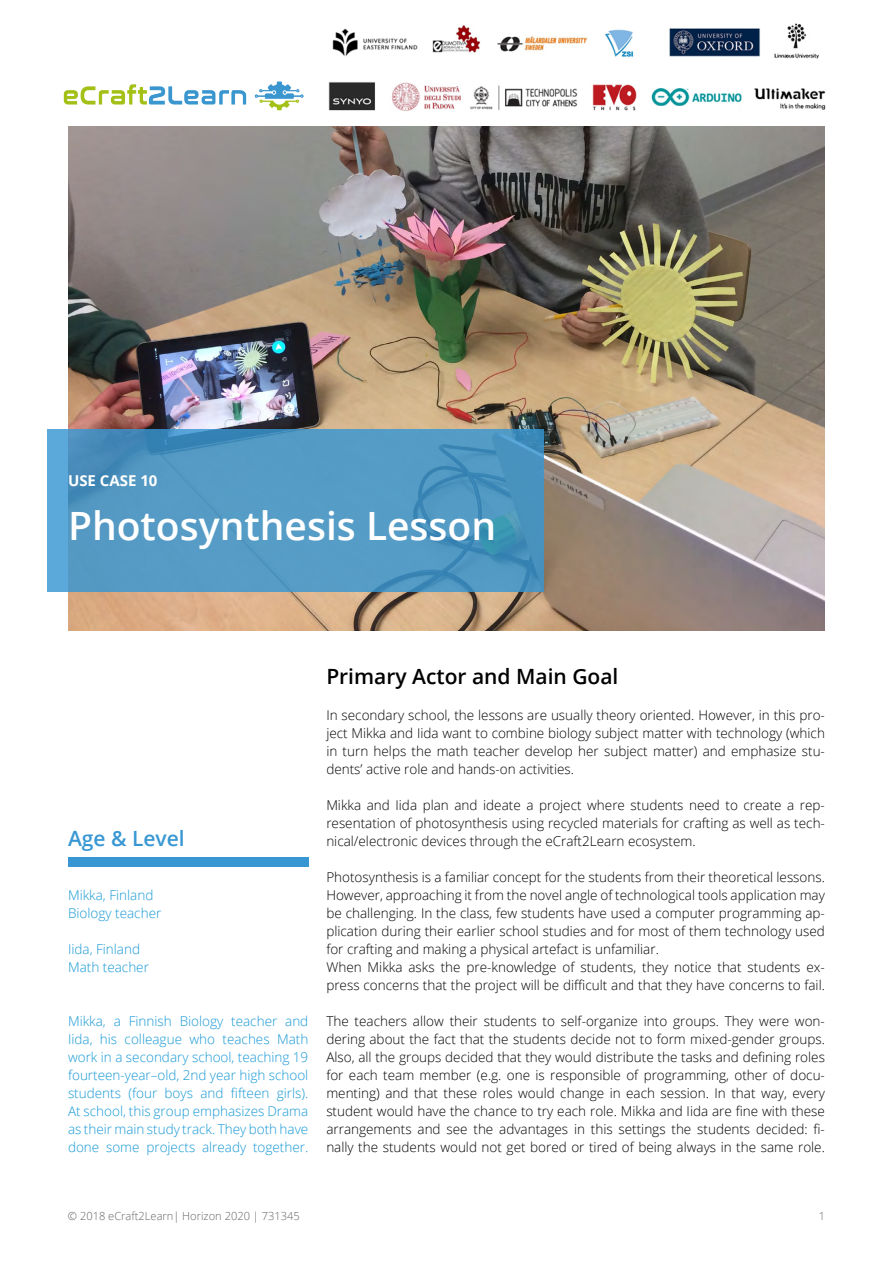
<style>
.page{position:relative;width:893px;height:1263px;background:#fff}
.page>*{position:absolute;margin:0;border:0;box-sizing:border-box;transform-origin:0 0}
.t1{font:600 39px "Open Sans";color:#fff}
.t2{font:600 21px "Open Sans";color:#000}
.t3{font:600 21px "Open Sans";color:#3897d3}
.t4{font:700 15px "Open Sans";color:#fff}
.t5{font:300 13.5px/18px "Open Sans";color:#000;text-align:justify}
.t6{font:300 13.5px/18px "Open Sans";color:#1598d5}
.t7{font:300 11.1px "Open Sans";color:#636466}
</style>
<div class="page">
<img style="left:63px;top:81px;width:241px;height:30px">
<img style="left:328px;top:23px;width:498px;height:88px">
<img style="left:68px;top:126px;width:757px;height:504px">
<svg style="left:47px;top:429px;width:496px;height:162px;background:#5098c3"></svg>
<div style="left:68px;top:857px;width:240px;height:9px;background:#3897d3"></div>
<p class="t4" style="left:68px;top:470px;width:91px">USE CASE 10</p>
<h1 class="t1" style="left:68px;top:499px;width:430px">Photosynthesis Lesson</h1>
<h2 class="t3" style="left:68px;top:824px;width:118px">Age &amp; Level</h2>
<p class="t6" style="left:68px;top:886px;width:95px">Mikka, Finland<br>Biology teacher</p>
<p class="t6" style="left:68px;top:940px;width:82px">Iida, Finland<br>Math teacher</p>
<p class="t6" style="left:68px;top:1012px;width:242px;text-align:justify">Mikka, a Finnish Biology teacher and Iida, his colleague who teaches Math work in a secondary school, teaching 19 fourteen-year–old, 2nd year high school students (four boys and fifteen girls).<br>At school, this group emphasizes Drama as their main study track. They both have done some projects already together.</p>
<h2 class="t2" style="left:326px;top:662px;width:294px">Primary Actor and Main Goal</h2>
<p class="t5" style="left:326px;top:706px;width:500px">In secondary school, the lessons are usually theory oriented. However, in this pro&shy;ject Mikka and Iida want to combine biology subject matter with technology (which in turn helps the math teacher develop her subject matter) and emphasize stu&shy;dents’ active role and hands-on activities.</p>
<p class="t5" style="left:326px;top:796px;width:500px">Mikka and Iida plan and ideate a project where students need to create a rep&shy;resentation of photosynthesis using recycled materials for crafting as well as tech&shy;nical/electronic devices through the eCraft2Learn ecosystem.</p>
<p class="t5" style="left:326px;top:868px;width:500px;text-align:left">Photosynthesis is a familiar concept for the students from their theoretical lessons.<br>However, approaching it from the novel angle of technological tools application may be challenging. In the class, few students have used a computer programming ap&shy;plication during their earlier school studies and for most of them technology used for crafting and making a physical artefact is unfamiliar.<br>When Mikka asks the pre-knowledge of students, they notice that students ex&shy;press concerns that the project will be difficult and that they have concerns to fail.</p>
<p class="t5" style="left:326px;top:1012px;width:500px">The teachers allow their students to self-organize into groups. They were won&shy;dering about the fact that the students decide not to form mixed-gender groups.<br>Also, all the groups decided that they would distribute the tasks and defining roles for each team member (e.g. one is responsible of programming, other of docu&shy;menting) and that these roles would change in each session. In that way, every student would have the chance to try each role. Mikka and Iida are fine with these arrangements and see the advantages in this settings the students decided: fi&shy;nally the students would not get bored or tired of being always in the same role.</p>
<p class="t7" style="left:68px;top:1209px;width:233px">© 2018 eCraft2Learn| Horizon 2020 | 731345</p>
<p class="t7" style="left:819px;top:1209px;width:8px">1</p>
</div>
